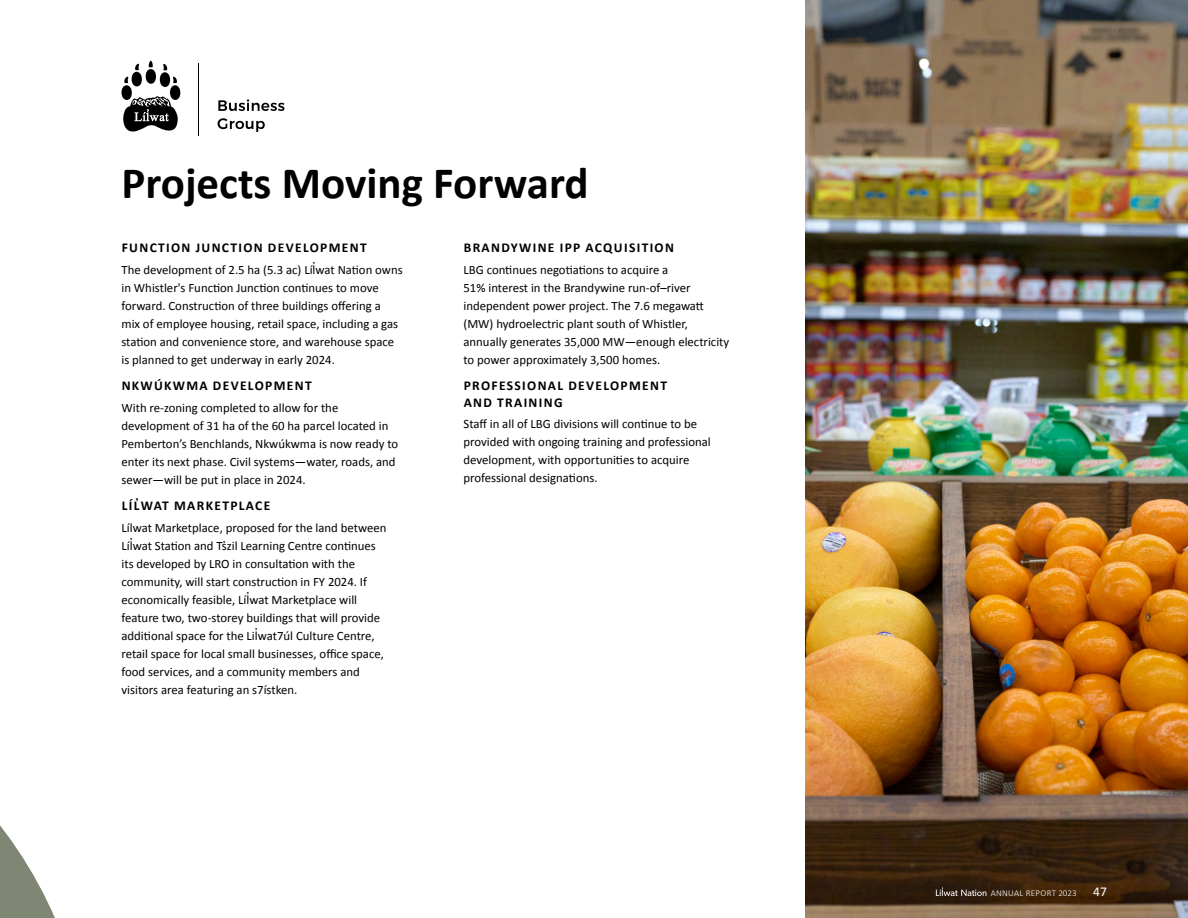
<style>
.page{position:relative;width:1188px;height:918px;background:#fff}
.page>*{position:absolute;margin:0;border:0;box-sizing:border-box;transform-origin:0 0}
.t1{font:700 45px "Calibri";color:#000}
.t2{font:700 13.5px/16.2px "Calibri";letter-spacing:.1em;color:#000}
.t3{font:12.75px/18px "Calibri";color:#000}
.t4{font:300 9px "Calibri";letter-spacing:.04em;color:#fff}
.s1{font-weight:400;font-size:13.5px}
</style>
<div class="page">
<svg style="left:0;top:825px;width:55px;height:93px"></svg>
<svg style="left:218px;top:99px;width:66px;height:12px"></svg>
<svg style="left:218px;top:118px;width:47px;height:14px"></svg>
<hr style="left:198px;top:63px;width:1px;height:73px;background:#000">
<svg style="left:122px;top:61px;width:59px;height:71px"></svg>
<img style="left:806px;top:0;width:382px;height:918px">
<svg style="left:936px;top:887px;width:50px;height:9px"></svg>
<h1 class="t1" style="left:122px;top:154px;width:469px">Projects Moving Forward</h1>
<p class="t2" style="left:122px;top:240px;width:247px">FUNCTION JUNCTION DEVELOPMENT</p>
<p class="t3" style="left:122px;top:261px;width:283px">The development of 2.5 ha (5.3 ac) Lílwat Nation owns</p>
<p class="t2" style="left:464px;top:240px;width:212px">BRANDYWINE IPP ACQUISITION</p>
<p class="t3" style="left:464px;top:261px;width:267px">LBG continues negotiations to acquire a<br>51% interest in the Brandywine run-of–river independent power project. The 7.6 megawatt (MW) hydroelectric plant south of Whistler, annually generates 35,000 MW—enough electricity to power approximately 3,500 homes.</p>
<p class="t2" style="left:464px;top:378px;width:205px">PROFESSIONAL DEVELOPMENT<br>AND TRAINING</p>
<p class="t3" style="left:464px;top:415px;width:249px">Staff in all of LBG divisions will continue to be provided with ongoing training and professional development, with opportunities to acquire professional designations.</p>
<p class="t3" style="left:121px;top:260px;width:278px;text-indent:195px">̓<br>in Whistler's Function Junction continues to move forward. Construction of three buildings offering a mix of employee housing, retail space, including a gas station and convenience store, and warehouse space is planned to get underway in early 2024.</p>
<p class="t2" style="left:122px;top:378px;width:191px">NKWÚKWMA DEVELOPMENT</p>
<p class="t3" style="left:122px;top:399px;width:278px">With re-zoning completed to allow for the development of 31 ha of the 60 ha parcel located in Pemberton’s Benchlands, Nkwúkwma is now ready to enter its next phase. Civil systems—water, roads, and sewer—will be put in place in 2024.</p>
<p class="t2" style="left:122px;top:498px;width:150px">LÍL̓WAT MARKETPLACE</p>
<p class="t3" style="left:122px;top:519px;width:267px">Lílwat Marketplace, proposed for the land between<br>Lílwat Station and Tszil Learning Centre continues</p>
<p class="t3" style="left:134px;top:536px;width:6px">̓</p>
<p class="t3" style="left:122px;top:536px;width:247px;text-indent:106px">̓<br>its developed by LRO in consultation with the community, will start construction in FY 2024. If economically feasible, Lílwat Marketplace will</p>
<p class="t3" style="left:121px;top:590px;width:260px;text-align:center">̓<br>feature two, two-storey buildings that will provide additional space for the Lilwat7úl Culture Centre,</p>
<p class="t3" style="left:121px;top:626px;width:264px;text-indent:138px">̓<br>retail space for local small businesses, office space, food services, and a community members and visitors area featuring an s7ístken.</p>
<p class="t4" style="left:991px;top:887px;width:118px">ANNUAL REPORT 2023 <span class="s1">47</span></p>
</div>
